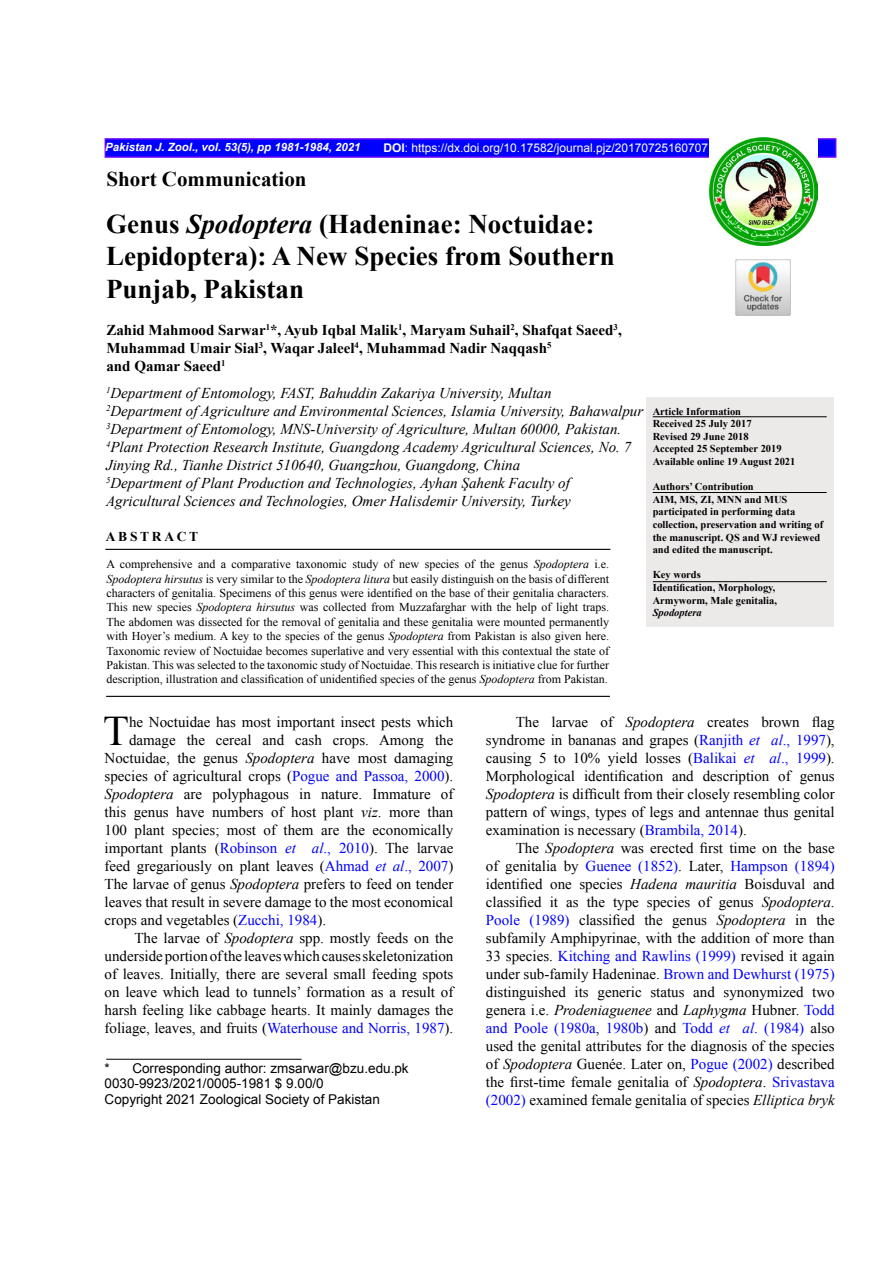
<style>
.page{position:relative;width:893px;height:1263px;background:#fff}
.page>*{position:absolute;margin:0;border:0;box-sizing:border-box;transform-origin:0 0}
.t1{font:42.15px "Times New Roman";color:#000}
.t2{font:700 27px/32.4px "Times New Roman";color:#000}
.t3{font:700 21px "Times New Roman";color:#000}
.t4{font:15px/18px "Times New Roman";color:#000;text-align:justify}
.t5{font:italic 15px/18px "Times New Roman";color:#000}
.t6{font:700 15px/18px "Times New Roman";color:#000}
.t7{font:13.5px/15.9px "Arial";color:#000}
.t8{font:700 13.5px "Times New Roman";letter-spacing:.2em;color:#000}
.t9{font:12px/14.4px "Times New Roman";color:#000;text-align:justify}
.t10{font:12px "Arial";color:#fff}
.t11{font:italic 700 11.4px "Arial";color:#fff}
.t12{font:700 10.5px/12.6px "Times New Roman";color:#000}
.t13{font:italic 700 10.5px "Times New Roman";color:#000}
.s1{font-weight:700}
.s2{font-style:italic}
.s3{color:#00f}
.s4{font-style:italic;color:#00f}
</style>
<div class="page">
<img style="left:735px;top:260px;width:55px;height:55px">
<div style="left:105px;top:138px;width:731px;height:20px;background:#00f;border:2px solid #60f"></div>
<img style="left:709px;top:138px;width:108px;height:108px">
<div style="left:646px;top:398px;width:187px;height:229px;background:#ece9e9"></div>
<hr style="left:653px;top:492px;width:174px;height:1px;background:#000">
<hr style="left:105px;top:549px;width:505px;height:1px;background:#000">
<hr style="left:106px;top:696px;width:504px;height:1px;background:#000">
<hr style="left:653px;top:416px;width:174px;height:1px;background:#000">
<hr style="left:106px;top:1059px;width:196px;height:1px;background:#000">
<hr style="left:653px;top:581px;width:174px;height:1px;background:#000">
<p class="t11" style="left:105px;top:139px;width:257px">Pakistan J. Zool., vol. 53(5), pp 1981-1984, 2021</p>
<p class="t10" style="left:383px;top:140px;width:326px"><span class="s1">DOI</span>: https://dx.doi.org/10.17582/journal.pjz/20170725160707</p>
<h3 class="t3" style="left:107px;top:165px;width:202px">Short Communication</h3>
<h2 class="t2" style="left:106px;top:207px;width:510px">Genus <span class="s2">Spodoptera</span> (Hadeninae: Noctuidae:<br>Lepidoptera): A New Species from Southern<br>Punjab, Pakistan</h2>
<p class="t6" style="left:106px;top:321px;width:517px">Zahid Mahmood Sarwar<sup>1</sup>*, Ayub Iqbal Malik<sup>1</sup>, Maryam Suhail<sup>2</sup>, Shafqat Saeed<sup>3</sup>,<br>Muhammad Umair Sial<sup>3</sup>, Waqar Jaleel<sup>4</sup>, Muhammad Nadir Naqqash<sup>5<br></sup>and Qamar Saeed<sup>1</sup></p>
<p class="t5" style="left:106px;top:383px;width:539px"><sup>1</sup>Department of Entomology, FAST, Bahuddin Zakariya University, Multan<br><sup>2</sup>Department of Agriculture and Environmental Sciences, Islamia University, Bahawalpur <sup>3</sup>Department of Entomology, MNS-University of Agriculture, Multan 60000, Pakistan.<br><sup>4</sup>Plant Protection Research Institute, Guangdong Academy Agricultural Sciences, No. 7<br>Jinying Rd., Tianhe District 510640, Guangzhou, Guangdong, China<br><sup>5</sup>Department of Plant Production and Technologies, Ayhan Şahenk Faculty of Agricultural Sciences and Technologies, Omer Halisdemir University, Turkey</p>
<p class="t12" style="left:653px;top:404px;width:144px">Article Information<br>Received 25 July 2017<br>Revised 29 June 2018<br>Accepted 25 September 2019<br>Available online 19 August 2021</p>
<p class="t12" style="left:653px;top:480px;width:172px">Authors’ Contribution<br>AIM, MS, ZI, MNN and MUS participated in performing data collection, preservation and writing of the manuscript. QS and WJ reviewed and edited the manuscript.</p>
<p class="t12" style="left:653px;top:568px;width:126px">Key words<br>Identification, Morphology,<br>Armyworm, Male genitalia,</p>
<p class="t13" style="left:653px;top:605px;width:51px">Spodoptera</p>
<p class="t8" style="left:106px;top:527px;width:94px">ABSTRACT</p>
<p class="t9" style="left:107px;top:557px;width:504px">A comprehensive and a comparative taxonomic study of new species of the genus <span class="s2">Spodoptera</span> i.e.<br><span class="s2">Spodoptera hirsutus</span> is very similar to the <span class="s2">Spodoptera litura</span> but easily distinguish on the basis of different characters of genitalia. Specimens of this genus were identified on the base of their genitalia characters.<br>This new species <span class="s2">Spodoptera hirsutus</span> was collected from Muzzafarghar with the help of light traps.<br>The abdomen was dissected for the removal of genitalia and these genitalia were mounted permanently with Hoyer’s medium. A key to the species of the genus <span class="s2">Spodoptera</span> from Pakistan is also given here.<br>Taxonomic review of Noctuidae becomes superlative and very essential with this contextual the state of Pakistan. This was selected to the taxonomic study of Noctuidae. This research is initiative clue for further description, illustration and classification of unidentified species of the genus <span class="s2">Spodoptera</span> from Pakistan.</p>
<h1 class="t1" style="left:103px;top:702px;width:27px">T</h1>
<p class="t4" style="left:129px;top:713px;width:326px">he Noctuidae has most important insect pests which</p>
<p class="t4" style="left:486px;top:713px;width:350px;text-indent:30px">The larvae of <span class="s2">Spodoptera</span> creates brown flag syndrome in bananas and grapes (<span class="s3">Ranjith</span> <span class="s4">et al</span><span class="s3">., 1997</span>), causing 5 to 10% yield losses (<span class="s3">Balikai</span> <span class="s4">et al</span><span class="s3">., 1999</span>).<br>Morphological identification and description of genus <span class="s2">Spodoptera</span> is difficult from their closely resembling color pattern of wings, types of legs and antennae thus genital examination is necessary (<span class="s3">Brambila, 2014</span>).</p>
<p class="t4" style="left:486px;top:839px;width:350px;text-indent:30px">The <span class="s2">Spodoptera</span> was erected first time on the base of genitalia by <span class="s3">Guenee (1852)</span>. Later, <span class="s3">Hampson (1894) </span>identified one species <span class="s2">Hadena mauritia</span> Boisduval and classified it as the type species of genus <span class="s2">Spodoptera</span>.<br><span class="s3">Poole (1989)</span> classified the genus <span class="s2">Spodoptera</span> in the subfamily Amphipyrinae, with the addition of more than 33 species. <span class="s3">Kitching and Rawlins (1999)</span> revised it again under sub-family Hadeninae. <span class="s3">Brown and Dewhurst (1975) </span>distinguished its generic status and synonymized two genera i.e. <span class="s2">Prodeniaguenee</span> and <span class="s2">Laphygma</span> Hubner. <span class="s3">Todd and Poole (1980a</span>, <span class="s3">1980b</span>) and <span class="s3">Todd</span> <span class="s4">et al</span><span class="s3">. (1984)</span> also used the genital attributes for the diagnosis of the species of <span class="s2">Spodoptera</span> Guenée. Later on, <span class="s3">Pogue (2002)</span> described the first-time female genitalia of <span class="s2">Spodoptera</span>. <span class="s3">Srivastava (2002)</span> examined female genitalia of species <span class="s2">Elliptica bryk</span></p>
<p class="t4" style="left:129px;top:731px;width:326px">damage the cereal and cash crops. Among the</p>
<p class="t4" style="left:105px;top:749px;width:350px">Noctuidae, the genus <span class="s2">Spodoptera</span> have most damaging</p>
<p class="t4" style="left:105px;top:767px;width:350px">species of agricultural crops (<span class="s3">Pogue and Passoa, 2000</span>).</p>
<p class="t4" style="left:105px;top:785px;width:350px"><span class="s2">Spodoptera</span> are polyphagous in nature. Immature of</p>
<p class="t4" style="left:105px;top:803px;width:350px">this genus have numbers of host plant <span class="s2">viz</span>. more than</p>
<p class="t4" style="left:105px;top:821px;width:350px">100 plant species; most of them are the economically</p>
<p class="t4" style="left:105px;top:839px;width:350px">important plants (<span class="s3">Robinson</span> <span class="s4">et al</span><span class="s3">., 2010</span>). The larvae</p>
<p class="t4" style="left:105px;top:857px;width:350px">feed gregariously on plant leaves (<span class="s3">Ahmad</span> <span class="s4">et al</span><span class="s3">., 2007</span>)</p>
<p class="t4" style="left:105px;top:875px;width:350px">The larvae of genus <span class="s2">Spodoptera</span> prefers to feed on tender</p>
<p class="t4" style="left:105px;top:893px;width:350px">leaves that result in severe damage to the most economical</p>
<p class="t4" style="left:105px;top:911px;width:223px">crops and vegetables (<span class="s3">Zucchi, 1984</span>).</p>
<p class="t4" style="left:134px;top:929px;width:320px">The larvae of <span class="s2">Spodoptera</span> spp. mostly feeds on the</p>
<p class="t4" style="left:105px;top:947px;width:350px">underside portion of the leaves which causes skeletonization</p>
<p class="t4" style="left:105px;top:965px;width:350px">of leaves. Initially, there are several small feeding spots</p>
<p class="t4" style="left:105px;top:983px;width:350px">on leave which lead to tunnels’ formation as a result of</p>
<p class="t4" style="left:105px;top:1001px;width:350px">harsh feeling like cabbage hearts. It mainly damages the</p>
<p class="t4" style="left:105px;top:1019px;width:350px">foliage, leaves, and fruits (<span class="s3">Waterhouse and Norris, 1987</span>).</p>
<p class="t7" style="left:105px;top:1060px;width:306px">* Corresponding author: zmsarwar@bzu.edu.pk<br>0030-9923/2021/0005-1981 $ 9.00/0<br>Copyright 2021 Zoological Society of Pakistan</p>
</div>
